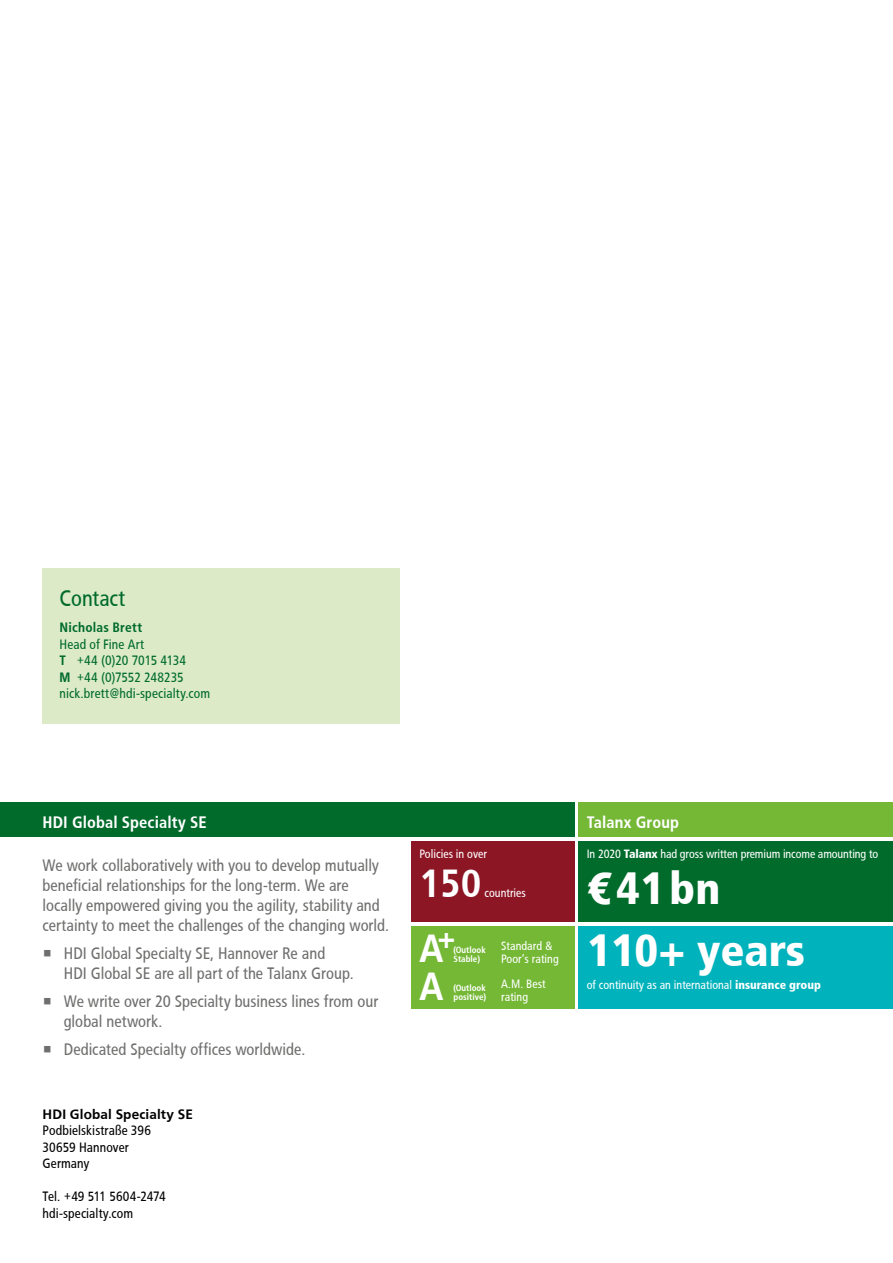
<style>
.page{position:relative;width:893px;height:1263px;background:#fff}
.page>*{position:absolute;margin:0;border:0;box-sizing:border-box;transform-origin:0 0}
.t1{font:45px/62.4px "HDI Gerling Sans Cond Black";color:#fff}
.t2{font:39px "HDI Gerling Sans Cond Bold";color:#fff}
.t3{font:22.5px "HDI Gerling Sans Cond Regular";letter-spacing:-.005em;color:#006b2b}
.t4{font:16.5px/19.8px "HDI Gerling Sans Cond Regular";color:#6f6f6e}
.t5{font:16.5px "HDI Gerling Sans Cond Bold";letter-spacing:.005em;color:#fff}
.t6{font:13.5px/16.5px "HDI Gerling Sans Cond Regular";letter-spacing:.005em;color:#006b2b}
.t7{font:13.5px/16.5px "HDI Gerling Sans Cond Regular";letter-spacing:.005em;color:#000}
.t8{font:13.5px "HDI Gerling Sans Bold";letter-spacing:.01em;color:#000}
.t9{font:13.5px "HDI Gerling Sans Cond Bold";letter-spacing:.015em;color:#006b2b}
.t10{font:12px/13.5px "HDI Gerling Sans Cond Regular";color:#fff}
.t11{font:9px/9px "HDI Gerling Sans Cond Bold";color:#fff}
.s1{font-family:"HDI Gerling Sans Cond Bold"}
.s2{font-family:"HDI Gerling Sans Cond Black"}
</style>
<div class="page">
<div style="left:43px;top:568px;width:357px;height:156px;background:#dceac8"></div>
<div style="left:0;top:803px;width:574px;height:34px;background:#006b2b"></div>
<div style="left:578px;top:803px;width:315px;height:34px;background:#75b836"></div>
<div style="left:578px;top:841px;width:315px;height:81px;background:#006b2b"></div>
<div style="left:578px;top:926px;width:315px;height:83px;background:#00b2bb"></div>
<div style="left:411px;top:841px;width:163px;height:81px;background:#8d1625"></div>
<div style="left:411px;top:926px;width:163px;height:83px;background:#75b836"></div>
<h3 class="t3" style="left:60px;top:586px;width:67px">Contact</h3>
<p class="t9" style="left:60px;top:620px;width:84px">Nicholas Brett</p>
<p class="t6" style="left:60px;top:636px;width:152px">Head of Fine Art<br><span class="s1">T</span> +44 (0)20 7015 4134<br><span class="s1">M</span> +44 (0)7552 248235 nick.brett@hdi-specialty.com</p>
<p class="t5" style="left:43px;top:812px;width:166px">HDI Global Specialty SE</p>
<p class="t5" style="left:587px;top:812px;width:94px">Talanx Group</p>
<p class="t10" style="left:587px;top:847px;width:293px">In 2020 <span class="s2">Talanx</span> had gross written premium income amounting to</p>
<h1 class="t1" style="left:587px;top:857px;width:220px">€41bn<br>110+ years</h1>
<p class="t10" style="left:587px;top:978px;width:236px">of continuity as an international <span class="s2">insurance group</span></p>
<p class="t10" style="left:420px;top:847px;width:69px">Policies in over</p>
<h2 class="t2" style="left:420px;top:860px;width:64px">150</h2>
<p class="t4" style="left:43px;top:856px;width:348px">We work collaboratively with you to develop mutually beneficial relationships for the long-term. We are locally empowered giving you the agility, stability and certainty to meet the challenges of the changing world.</p>
<p class="t4" style="left:64px;top:944px;width:291px;text-indent:-21px">• HDI Global Specialty SE, Hannover Re and<br>HDI Global SE are all part of the Talanx Group.</p>
<p class="t4" style="left:64px;top:992px;width:316px;text-indent:-21px">• We write over 20 Specialty business lines from our global network.</p>
<p class="t4" style="left:43px;top:1040px;width:264px">• Dedicated Specialty offices worldwide.</p>
<p class="t10" style="left:484px;top:886px;width:43px">countries</p>
<h2 class="t2" style="left:420px;top:926px;width:37px">A<sup>+</sup></h2>
<p class="t10" style="left:501px;top:939px;width:59px">Standard &amp;<br>Poor‘s rating</p>
<p class="t10" style="left:501px;top:977px;width:46px">A.M. Best rating</p>
<p class="t11" style="left:454px;top:945px;width:34px">(Outlook<br>Stable)</p>
<h2 class="t2" style="left:420px;top:964px;width:25px">A</h2>
<p class="t11" style="left:453px;top:983px;width:34px">(Outlook positive)</p>
<p class="t8" style="left:43px;top:1106px;width:152px">HDI Global Specialty SE</p>
<p class="t7" style="left:43px;top:1122px;width:110px">Podbielskistraße 396<br>30659 Hannover<br>Germany</p>
<p class="t7" style="left:43px;top:1188px;width:125px">Tel. +49 511 5604-2474 hdi-specialty.com</p>
</div>
